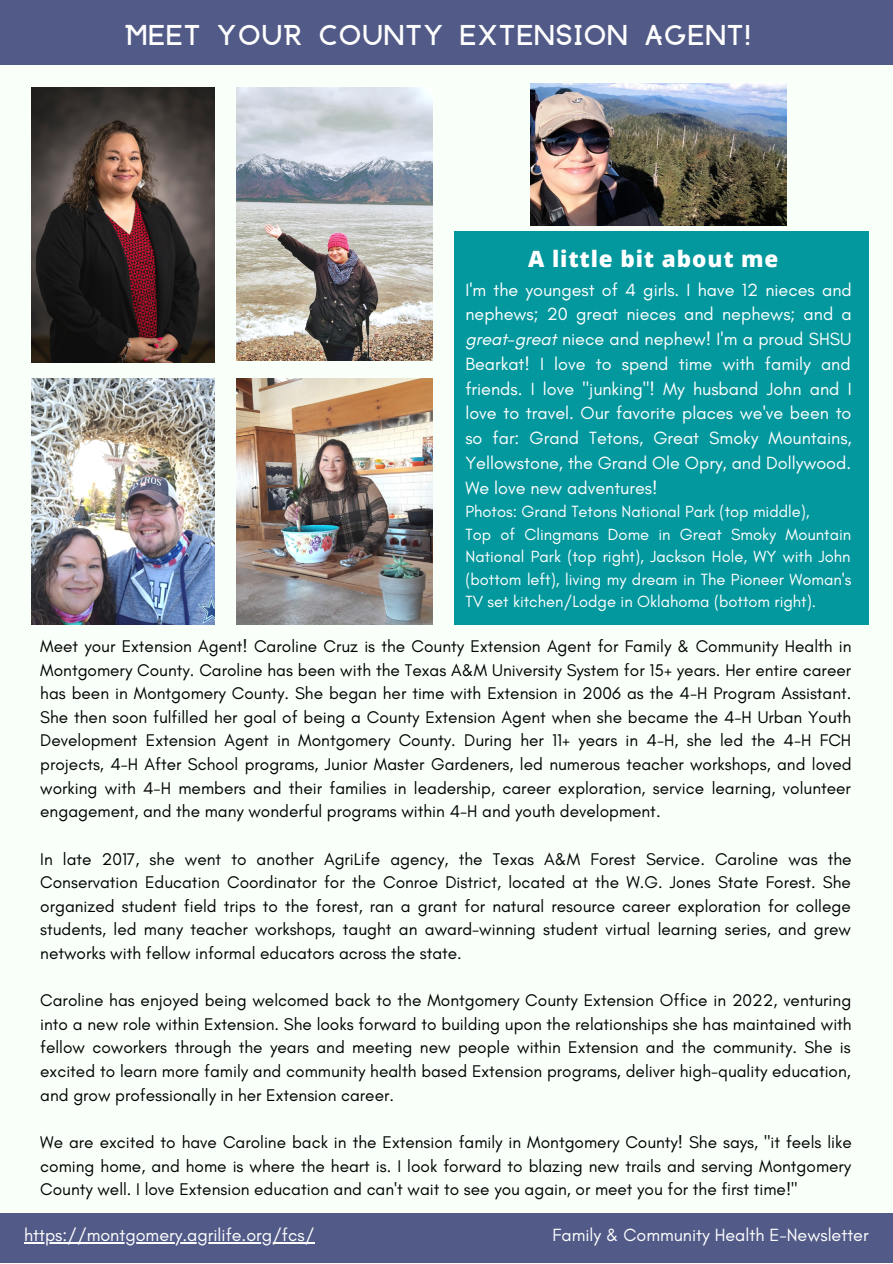
<style>
.page{position:relative;width:893px;height:1264px;background:#fff}
.page>*{position:absolute;margin:0;border:0;box-sizing:border-box;transform-origin:0 0}
.t1{font:900 22.5px "Anchorage";letter-spacing:.075em;color:#fff}
.t2{font:800 22.5px "Open Sans";letter-spacing:.04em;color:#fff}
.t3{font:18px/24.8px "Glacial Indifference";color:#fff;text-align:justify}
.t4{font:17.25px/23.5px "Glacial Indifference";color:#000;text-align:justify}
.t5{font:16.5px/22.5px "Glacial Indifference";color:#fff}
.s1{font-style:italic}
</style>
<div class="page">
<div style="left:0;top:0;width:892px;height:1262px;background:#f9fff9"></div>
<div style="left:0;top:0;width:892px;height:64px;background:#525b88"></div>
<div style="left:0;top:1213px;width:892px;height:49px;background:#525b88"></div>
<div style="left:454px;top:232px;width:414px;height:393px;background:#03989e"></div>
<img style="left:31px;top:87px;width:183px;height:276px">
<img style="left:237px;top:379px;width:195px;height:245px">
<img style="left:530px;top:84px;width:256px;height:142px">
<img style="left:237px;top:87px;width:195px;height:273px">
<img style="left:31px;top:379px;width:183px;height:245px">
<hr style="left:24px;top:1241px;width:290px;height:2px;background:#fff">
<h1 class="t1" style="left:125px;top:25px;width:626px">MEET YOUR COUNTY EXTENSION AGENT!</h1>
<h1 class="t2" style="left:528px;top:243px;width:252px">A little bit about me</h1>
<p class="t3" style="left:465px;top:277px;width:388px">I'm the youngest of 4 girls. I have 12 nieces and nephews; 20 great nieces and nephews; and a <span class="s1">great-great</span> niece and nephew! I'm a proud SHSU Bearkat! I love to spend time with family and friends. I love "junking"! My husband John and I love to travel. Our favorite places we've been to so far: Grand Tetons, Great Smoky Mountains, Yellowstone, the Grand Ole Opry, and Dollywood.<br>We love new adventures!</p>
<p class="t5" style="left:465px;top:500px;width:387px">Photos: Grand Tetons National Park (top middle),<br>Top of Clingmans Dome in Great Smoky Mountain National Park (top right), Jackson Hole, WY with John (bottom left), living my dream in The Pioneer Woman's TV set kitchen/Lodge in Oklahoma (bottom right).</p>
<p class="t4" style="left:40px;top:634px;width:812px">Meet your Extension Agent! Caroline Cruz is the County Extension Agent for Family &amp; Community Health in Montgomery County. Caroline has been with the Texas A&amp;M University System for 15+ years. Her entire career has been in Montgomery County. She began her time with Extension in 2006 as the 4-H Program Assistant.<br>She then soon fulfilled her goal of being a County Extension Agent when she became the 4-H Urban Youth Development Extension Agent in Montgomery County. During her 11+ years in 4-H, she led the 4-H FCH projects, 4-H After School programs, Junior Master Gardeners, led numerous teacher workshops, and loved working with 4-H members and their families in leadership, career exploration, service learning, volunteer engagement, and the many wonderful programs within 4-H and youth development.</p>
<p class="t4" style="left:40px;top:846px;width:812px">In late 2017, she went to another AgriLife agency, the Texas A&amp;M Forest Service. Caroline was the Conservation Education Coordinator for the Conroe District, located at the W.G. Jones State Forest. She organized student field trips to the forest, ran a grant for natural resource career exploration for college students, led many teacher workshops, taught an award-winning student virtual learning series, and grew networks with fellow informal educators across the state.</p>
<p class="t4" style="left:40px;top:988px;width:812px">Caroline has enjoyed being welcomed back to the Montgomery County Extension Office in 2022, venturing into a new role within Extension. She looks forward to building upon the relationships she has maintained with fellow coworkers through the years and meeting new people within Extension and the community. She is excited to learn more family and community health based Extension programs, deliver high-quality education, and grow professionally in her Extension career.</p>
<p class="t4" style="left:40px;top:1130px;width:813px">We are excited to have Caroline back in the Extension family in Montgomery County! She says, "it feels like coming home, and home is where the heart is. I look forward to blazing new trails and serving Montgomery County well. I love Extension education and can't wait to see you again, or meet you for the first time!"</p>
<p class="t3" style="left:24px;top:1222px;width:292px">https://montgomery.agrilife.org/fcs/</p>
<p class="t3" style="left:552px;top:1222px;width:317px">Family &amp; Community Health E-Newsletter</p>
</div>
